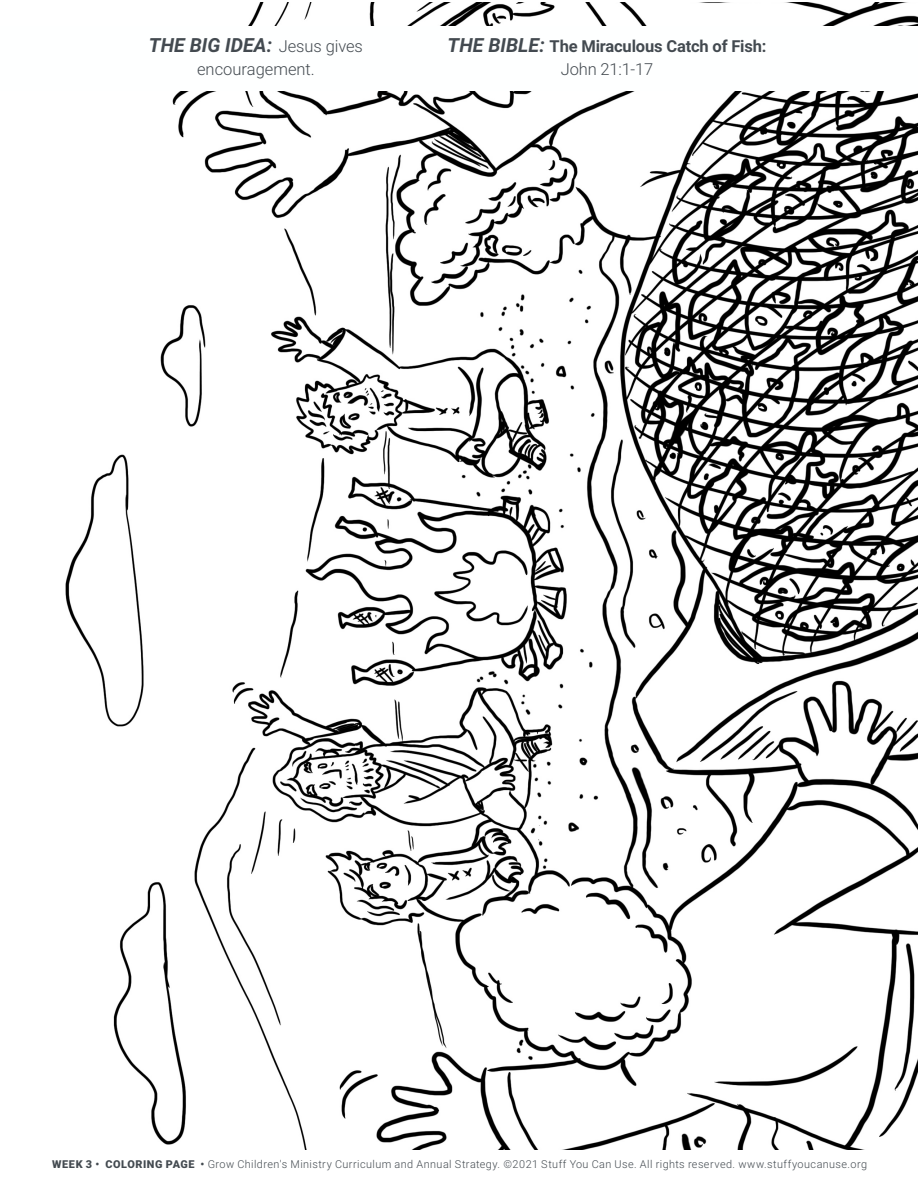
<style>
.page{position:relative;width:918px;height:1188px;background:#fff}
.page>*{position:absolute;margin:0;border:0;box-sizing:border-box;transform-origin:0 0}
.t1{font:italic 700 19.5px "Roboto";color:#434a50}
.t2{font:700 16.5px/22.5px "Roboto";letter-spacing:-.01em;color:#434a50;text-align:center}
.t3{font:300 16.5px "Roboto";color:#434a50}
.t4{font:300 10.8px "Roboto";letter-spacing:.04em;color:#434a50}
.s1{font-weight:300;font-style:normal;font-size:16.5px}
.s2{font-style:italic;font-size:19.5px}
.s3{font-weight:300}
.s4{font-weight:900}
.s5{font-family:"Roboto Condensed";font-weight:700}
</style>
<div class="page">
<img style="left:65px;top:3px;width:852px;height:1147px">
<div style="left:0;top:26px;width:918px;height:65px;background:#feffff"></div>
<h1 class="t1" style="left:149px;top:32px;width:216px">THE BIG IDEA: <span class="s1">Jesus gives</span></h1>
<h2 class="t3" style="left:197px;top:57px;width:119px">encouragement.</h2>
<h2 class="t2" style="left:448px;top:34px;width:321px"><span class="s2">THE BIBLE:</span> The Miraculous Catch of Fish:<br><span class="s3">John 21:1-17</span></h2>
<p class="t4" style="left:52px;top:1156px;width:816px"><span class="s4">WEEK 3</span> <span class="s5">•</span> <span class="s4">COLORING PAGE</span> <span class="s5">•</span> Grow Children's Ministry Curriculum and Annual Strategy. ©2021 Stuff You Can Use. All rights reserved. www.stuffyoucanuse.org</p>
</div>
